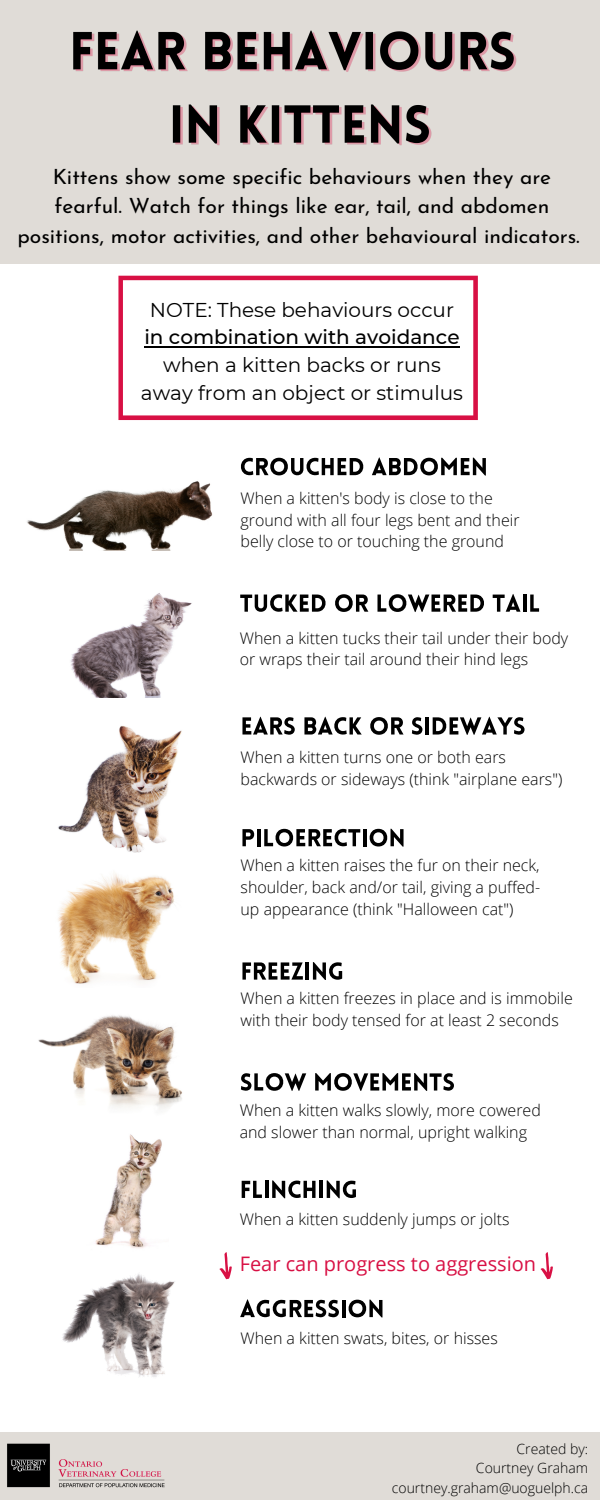
<style>
.page{position:relative;width:600px;height:1500px;background:#fff}
.page>*{position:absolute;margin:0;border:0;box-sizing:border-box;transform-origin:0 0}
.t1{font:21px/29.2px "Josefin Sans";color:#000;text-align:center}
.t2{font:20px/27.8px "Montserrat";color:#000;text-align:center}
.t3{font:20px "Open Sans";color:#d81044}
.t4{font:500 20px "Montserrat";color:#000}
.t5{font:300 16px/21.8px "Open Sans";color:#000}
.t6{font:300 14px/19.5px "Open Sans";color:#000;text-align:right}
</style>
<div class="page">
<div style="left:0;top:1432px;width:600px;height:68px;background:#e0dcd7"></div>
<img style="left:7px;top:1443px;width:158px;height:45px">
<img style="left:58px;top:726px;width:124px;height:127px">
<img style="left:27px;top:481px;width:186px;height:69px">
<img style="left:58px;top:873px;width:116px;height:111px">
<img style="left:38px;top:1015px;width:144px;height:95px">
<img style="left:70px;top:593px;width:122px;height:105px">
<svg style="left:541px;top:1252px;width:12px;height:27px"></svg>
<div style="left:0;top:0;width:600px;height:264px;background:#e0dcd7"></div>
<img style="left:95px;top:1134px;width:67px;height:114px">
<img style="left:62px;top:1254px;width:170px;height:123px">
<svg style="left:118px;top:276px;width:360px;height:144px"></svg>
<img style="left:73px;top:30px;width:444px;height:116px">
<hr style="left:144px;top:346px;width:316px;height:1px;background:#000">
<svg style="left:241px;top:458px;width:123px;height:18px"></svg>
<svg style="left:372px;top:457px;width:114px;height:19px"></svg>
<svg style="left:242px;top:717px;width:53px;height:18px"></svg>
<svg style="left:304px;top:717px;width:100px;height:18px"></svg>
<svg style="left:412px;top:717px;width:10px;height:18px"></svg>
<hr style="left:425px;top:717px;width:4px;height:18px;background:#000">
<svg style="left:433px;top:717px;width:92px;height:18px"></svg>
<svg style="left:240px;top:594px;width:129px;height:18px"></svg>
<svg style="left:377px;top:594px;width:107px;height:18px"></svg>
<svg style="left:493px;top:594px;width:28px;height:18px"></svg>
<hr style="left:523px;top:595px;width:3px;height:17px;background:#000">
<svg style="left:530px;top:595px;width:9px;height:17px"></svg>
<svg style="left:242px;top:829px;width:13px;height:17px"></svg>
<hr style="left:257px;top:829px;width:3px;height:17px;background:#000">
<svg style="left:264px;top:829px;width:96px;height:18px"></svg>
<hr style="left:363px;top:829px;width:3px;height:17px;background:#000">
<svg style="left:369px;top:829px;width:35px;height:18px"></svg>
<svg style="left:242px;top:962px;width:61px;height:18px"></svg>
<hr style="left:306px;top:962px;width:3px;height:18px;background:#000">
<svg style="left:313px;top:962px;width:29px;height:18px"></svg>
<svg style="left:241px;top:1073px;width:65px;height:18px"></svg>
<svg style="left:315px;top:1073px;width:139px;height:18px"></svg>
<svg style="left:242px;top:1181px;width:20px;height:17px"></svg>
<hr style="left:265px;top:1181px;width:3px;height:17px;background:#000">
<svg style="left:272px;top:1180px;width:44px;height:18px"></svg>
<hr style="left:319px;top:1181px;width:4px;height:17px;background:#000">
<svg style="left:327px;top:1180px;width:29px;height:18px"></svg>
<svg style="left:240px;top:1299px;width:99px;height:18px"></svg>
<hr style="left:342px;top:1300px;width:3px;height:17px;background:#000">
<svg style="left:348px;top:1300px;width:34px;height:17px"></svg>
<h1 class="t1" style="left:17px;top:164px;width:564px">Kittens show some specific behaviours when they are fearful. Watch for things like ear, tail, and abdomen positions, motor activities, and other behavioural indicators.</h1>
<p class="t2" style="left:150px;top:296px;width:306px">NOTE: These behaviours occur</p>
<p class="t4" style="left:144px;top:325px;width:317px">in combination with avoidance</p>
<p class="t2" style="left:141px;top:351px;width:324px">when a kitten backs or runs away from an object or stimulus</p>
<p class="t5" style="left:241px;top:487px;width:281px">When a kitten's body is close to the ground with all four legs bent and their belly close to or touching the ground</p>
<p class="t5" style="left:240px;top:627px;width:330px">When a kitten tucks their tail under their body or wraps their tail around their hind legs</p>
<p class="t5" style="left:241px;top:746px;width:323px">When a kitten turns one or both ears backwards or sideways (think "airplane ears")</p>
<p class="t5" style="left:241px;top:854px;width:301px;text-align:justify">When a kitten raises the fur on their neck, shoulder, back and/or tail, giving a puffed&shy;up appearance (think "Halloween cat")</p>
<p class="t5" style="left:241px;top:987px;width:334px">When a kitten freezes in place and is immobile with their body tensed for at least 2 seconds</p>
<p class="t5" style="left:240px;top:1099px;width:303px">When a kitten walks slowly, more cowered and slower than normal, upright walking</p>
<p class="t5" style="left:240px;top:1207px;width:271px">When a kitten suddenly jumps or jolts</p>
<p class="t3" style="left:240px;top:1249px;width:298px">Fear can progress to aggression</p>
<p class="t5" style="left:241px;top:1327px;width:259px">When a kitten swats, bites, or hisses</p>
<p class="t6" style="left:392px;top:1438px;width:198px">Created by:<br>Courtney Graham courtney.graham@uoguelph.ca</p>
</div>
